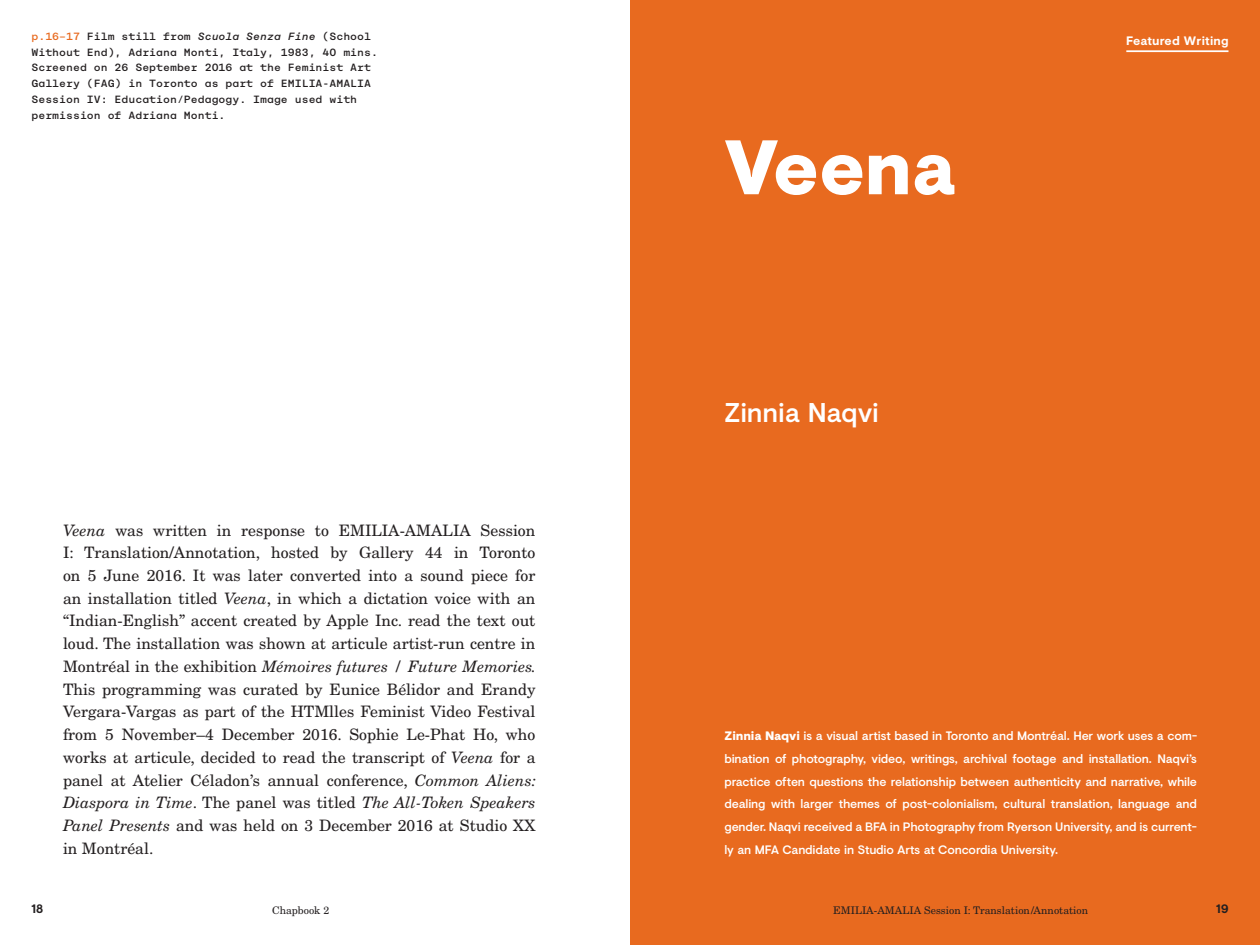
<style>
.page{position:relative;width:1260px;height:945px;background:#fff}
.page>*{position:absolute;margin:0;border:0;box-sizing:border-box;transform-origin:0 0}
.t1{font:900 77px "Visuelt";letter-spacing:-.02em;color:#fff}
.t2{font:500 27.12px "Visuelt";letter-spacing:-.01em;color:#fff}
.t3{font:15.75px/22.8px "New Century Schlbk LT Std";color:#231f20;text-align:justify}
.t4{font:500 12.25px/22.8px "Visuelt";letter-spacing:-.015em;color:#fff;text-align:justify}
.t5{font:700 12.25px "Visuelt";letter-spacing:.015em;color:#fff}
.t6{font:700 12.25px "Visuelt";color:#231f20}
.t7{font:500 10.5px/15.8px "Rational TW Display";color:#231f20}
.t8{font:10.5px "New Century Schlbk LT Std";color:#231f20}
.s1{color:#e86a1f}
.s2{font-style:italic}
.s3{font-weight:900}
</style>
<div class="page">
<div style="left:630px;top:0;width:630px;height:945px;background:#e86a1f"></div>
<hr style="left:1126px;top:50px;width:103px;height:2px;background:#fff">
<p class="t7" style="left:32px;top:28px;width:348px"><span class="s1">p.16–17</span> Film still from <span class="s2">Scuola Senza Fine</span> (School Without End), Adriana Monti, Italy, 1983, 40 mins.<br>Screened on 26 September 2016 at the Feminist Art Gallery (FAG) in Toronto as part of EMILIA-AMALIA Session IV: Education/Pedagogy. Image used with permission of Adriana Monti.</p>
<p class="t3" style="left:63px;top:518px;width:475px"><span class="s2">Veena</span> was written in response to EMILIA-AMALIA Session I: Translation/Annotation, hosted by Gallery 44 in Toronto on 5 June 2016. It was later converted into a sound piece for an installation titled <span class="s2">Veena</span>, in which a dictation voice with an “Indian-English” accent created by Apple Inc. read the text out loud. The installation was shown at articule artist-run centre in Montréal in the exhibition <span class="s2">Mémoires futures / Future Memories.<br></span>This programming was curated by Eunice Bélidor and Erandy Vergara-Vargas as part of the HTMlles Feminist Video Festival from 5 November–4 December 2016. Sophie Le-Phat Ho, who works at articule, decided to read the transcript of <span class="s2">Veena</span> for a panel at Atelier Céladon’s annual conference, <span class="s2">Common Aliens:<br>Diaspora in Time</span>. The panel was titled <span class="s2">The All-Token Speakers Panel Presents</span> and was held on 3 December 2016 at Studio XX in Montréal.</p>
<p class="t6" style="left:32px;top:900px;width:13px">18</p>
<p class="t8" style="left:272px;top:903px;width:59px">Chapbook 2</p>
<h1 class="t1" style="left:724px;top:109px;width:233px">Veena</h1>
<h2 class="t2" style="left:724px;top:393px;width:156px">Zinnia Naqvi</h2>
<p class="t5" style="left:1126px;top:32px;width:104px">Featured Writing</p>
<p class="t4" style="left:724px;top:724px;width:474px"><span class="s3">Zinnia Naqvi</span> is a visual artist based in Toronto and Montréal. Her work uses a com&shy;bination of photography, video, writings, archival footage and installation. Naqvi’s practice often questions the relationship between authenticity and narrative, while dealing with larger themes of post-colonialism, cultural translation, language and gender. Naqvi received a BFA in Photography from Ryerson University, and is current&shy;ly an MFA Candidate in Studio Arts at Concordia University.</p>
<p class="t8" style="left:833px;top:903px;width:257px">EMILIA-AMALIA Session I: Translation/Annotation</p>
<p class="t6" style="left:1216px;top:900px;width:14px">19</p>
</div>
